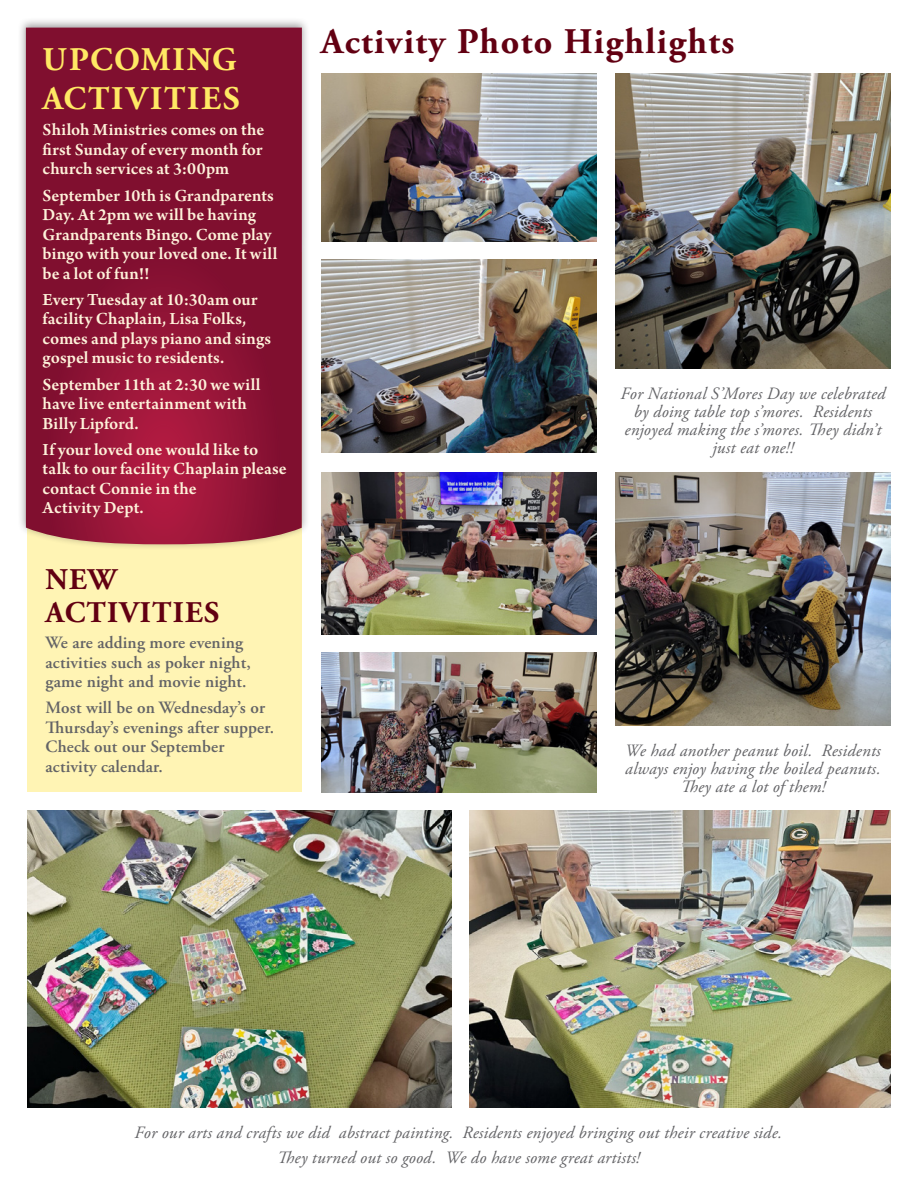
<style>
.page{position:relative;width:918px;height:1188px;background:#fff}
.page>*{position:absolute;margin:0;border:0;box-sizing:border-box;transform-origin:0 0}
.t1{font:700 36px "Adobe Garamond Pro";letter-spacing:.04em;color:#620012}
.t2{font:700 33px/39px "Adobe Garamond Pro";letter-spacing:.055em;color:#ffe964}
.t3{font:700 30px/33px "Adobe Garamond Pro";letter-spacing:.04em;color:#620012}
.t4{font:600 18px/19.5px "Arno Pro";color:#fef2da}
.t5{font:italic 17.25px/18px "Adobe Garamond Pro";letter-spacing:.01em;color:#636366;text-align:center}
.t6{font:600 17.25px/19.5px "Adobe Garamond Pro";letter-spacing:.01em;color:#636366}
</style>
<div class="page">
<div style="left:27px;top:253px;width:275px;height:539px;background:#fff4b4"></div>
<div style="left:18px;top:17px;width:292px;height:533px;background:#231f20;opacity:.42"></div>
<svg style="left:26px;top:28px;width:276px;height:516px;background:#891233"></svg>
<img style="left:321px;top:260px;width:276px;height:193px">
<img style="left:615px;top:73px;width:276px;height:295px">
<img style="left:321px;top:73px;width:276px;height:169px">
<img style="left:321px;top:652px;width:276px;height:140px">
<img style="left:615px;top:472px;width:276px;height:253px">
<img style="left:321px;top:472px;width:276px;height:162px">
<img style="left:469px;top:810px;width:422px;height:297px">
<img style="left:27px;top:810px;width:424px;height:297px">
<p class="t2" style="left:43px;top:41px;width:199px">UPCOMING<br>ACTIVITIES</p>
<p class="t4" style="left:43px;top:121px;width:223px;text-align:justify">Shiloh Ministries comes on the first Sunday of every month for church services at 3:00pm</p>
<p class="t4" style="left:43px;top:186px;width:236px">September 10th is Grandparents<br>Day. At 2pm we will be having<br>Grandparents Bingo. Come play bingo with your loved one. It will be a lot of fun!!</p>
<p class="t4" style="left:43px;top:291px;width:230px">Every Tuesday at 10:30am our facility Chaplain, Lisa Folks, comes and plays piano and sings gospel music to residents.</p>
<p class="t4" style="left:43px;top:375px;width:219px">September 11th at 2:30 we will have live entertainment with<br>Billy Lipford.</p>
<p class="t4" style="left:43px;top:441px;width:246px">If your loved one would like to talk to our facility Chaplain please contact Connie in the<br>Activity Dept.</p>
<p class="t3" style="left:46px;top:563px;width:175px">NEW<br>ACTIVITIES</p>
<p class="t6" style="left:46px;top:633px;width:207px">We are adding more evening activities such as poker night, game night and movie night.</p>
<p class="t6" style="left:46px;top:698px;width:230px">Most will be on Wednesday’s or<br>Thursday’s evenings after supper.<br>Check out our September activity calendar.</p>
<p class="t1" style="left:321px;top:21px;width:415px">Activity Photo Highlights</p>
<p class="t5" style="left:621px;top:385px;width:266px">For National S’Mores Day we celebrated by doing table top s’mores. Residents enjoyed making the s’mores. They didn’t just eat one!!</p>
<p class="t5" style="left:625px;top:742px;width:257px">We had another peanut boil. Residents always enjoy having the boiled peanuts.<br>They ate a lot of them!</p>
<p class="t5" style="left:135px;top:1124px;width:649px">For our arts and crafts we did abstract painting. Residents enjoyed bringing out their creative side.</p>
<p class="t5" style="left:277px;top:1149px;width:364px">They turned out so good. We do have some great artists!</p>
</div>
